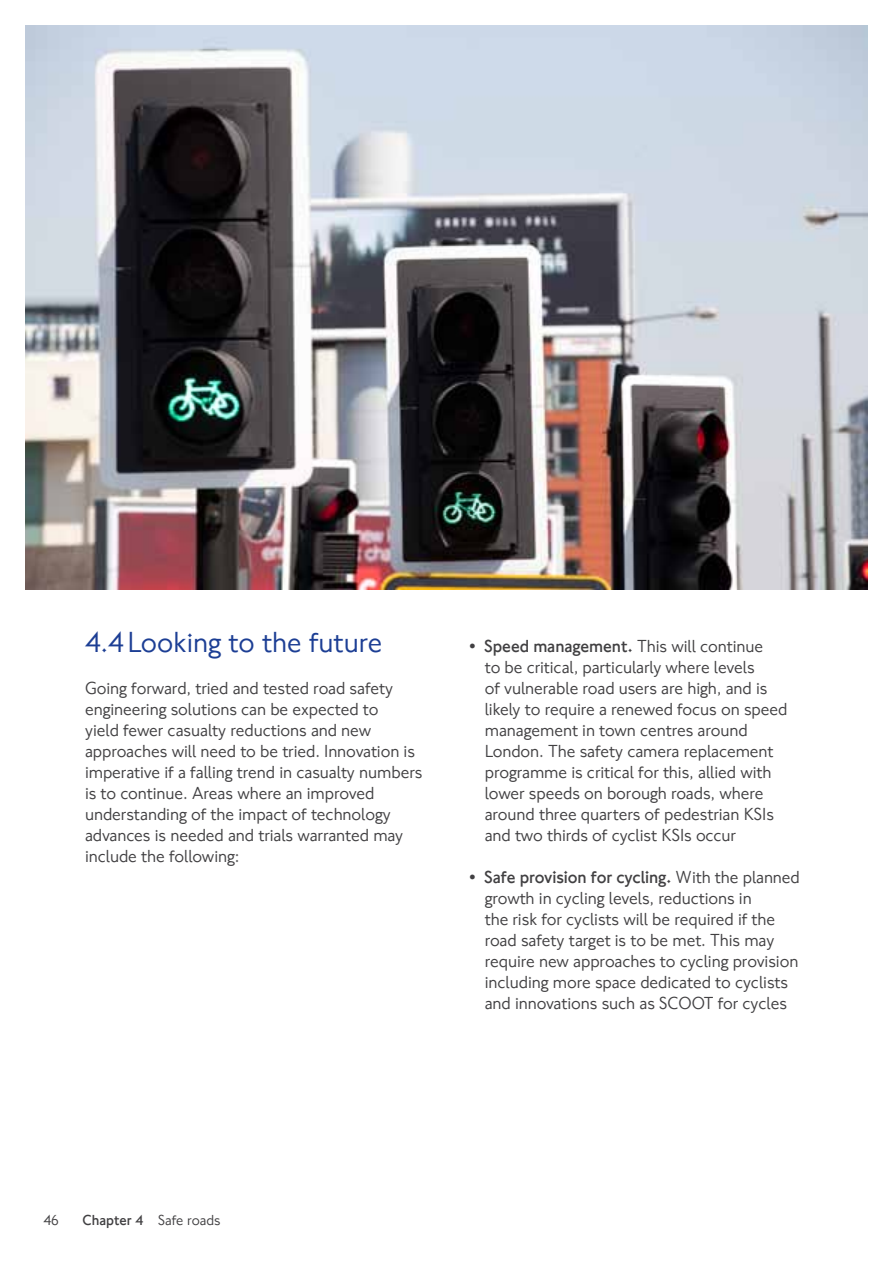
<style>
.page{position:relative;width:893px;height:1263px;background:#fff}
.page>*{position:absolute;margin:0;border:0;box-sizing:border-box;transform-origin:0 0}
.t1{font:30px "NJ Font";color:#1c3e94}
.t2{font:18px/21px "NJ Font";letter-spacing:-.005em;color:#414042}
.t3{font:15px "NJ Font";color:#414042}
.s1{font-weight:700}
</style>
<div class="page">
<img style="left:26px;top:26px;width:841px;height:563px">
<h1 class="t1" style="left:85px;top:624px;width:299px">4.4 Looking to the future</h1>
<p class="t2" style="left:85px;top:678px;width:339px">Going forward, tried and tested road safety engineering solutions can be expected to<br>yield fewer casualty reductions and new approaches will need to be tried. Innovation is imperative if a falling trend in casualty numbers is to continue. Areas where an improved understanding of the impact of technology advances is needed and trials warranted may include the following:</p>
<p class="t2" style="left:485px;top:636px;width:304px;text-indent:-15px"><span class="s1">• Speed management.</span> This will continue<br>to be critical, particularly where levels<br>of vulnerable road users are high, and is likely to require a renewed focus on speed management in town centres around London. The safety camera replacement programme is critical for this, allied with lower speeds on borough roads, where around three quarters of pedestrian KSIs and two thirds of cyclist KSIs occur</p>
<p class="t2" style="left:485px;top:867px;width:317px;text-indent:-15px"><span class="s1">• Safe provision for cycling.</span> With the planned growth in cycling levels, reductions in<br>the risk for cyclists will be required if the road safety target is to be met. This may require new approaches to cycling provision including more space dedicated to cyclists and innovations such as SCOOT for cycles</p>
<p class="t3" style="left:44px;top:1211px;width:17px">46</p>
<p class="t3" style="left:83px;top:1211px;width:139px"><span class="s1">Chapter 4</span> Safe roads</p>
</div>
